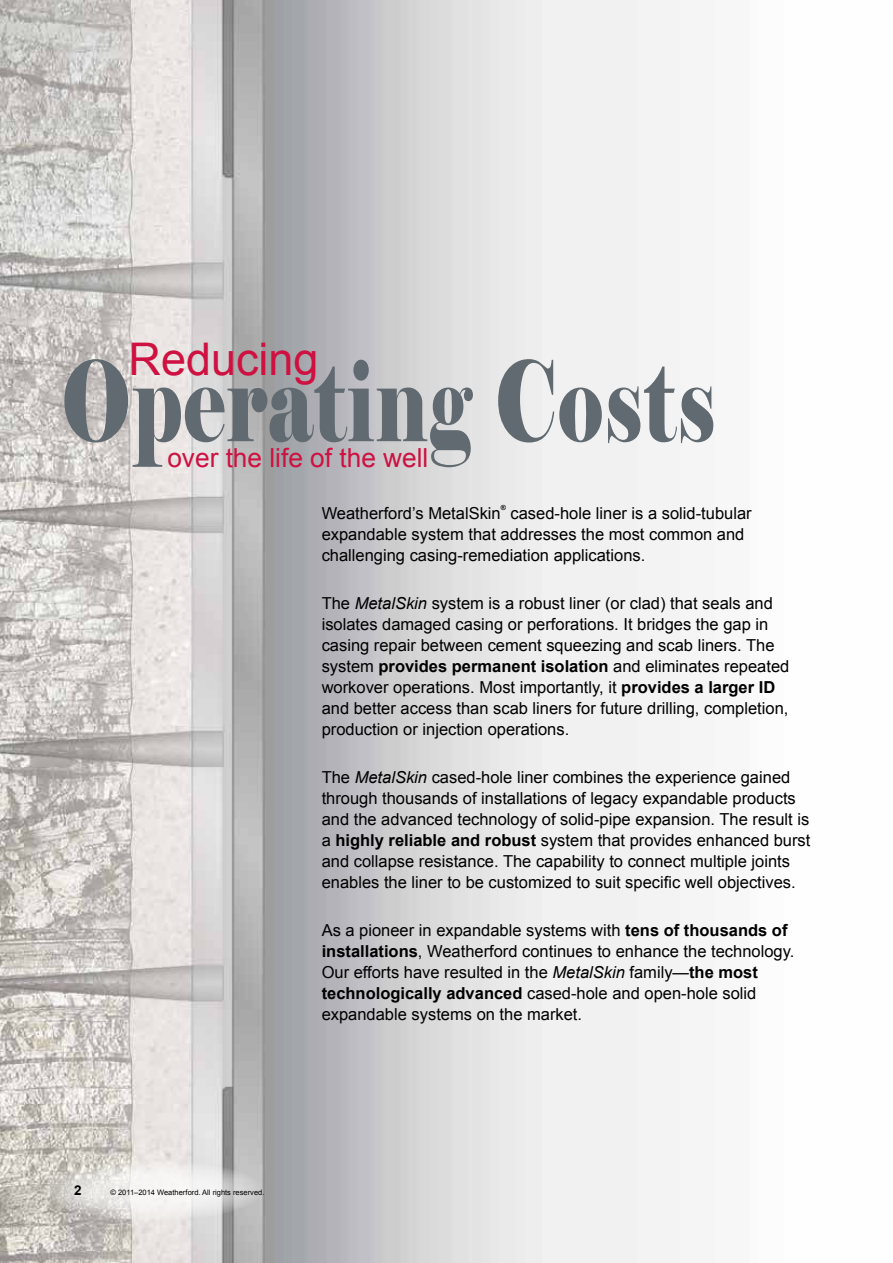
<style>
.page{position:relative;width:893px;height:1263px;background:#fff}
.page>*{position:absolute;margin:0;border:0;box-sizing:border-box;transform-origin:0 0}
.t1{font:110.85px "Elephant";letter-spacing:.02em;color:#606a70;scale:.71 1}
.t2{font:45px "Arial";color:#ce1141}
.t3{font:26.25px "Arial";color:#ce1141}
.t4{font:16.5px/21px "Arial";color:#000}
.t5{font:700 13.5px "Arial";color:#000}
.t6{font:7.5px "Arial";color:#000}
.t7{font:700 7.05px "Arial";color:#000}
.s1{font-style:italic}
.s2{font-weight:700}
</style>
<div class="page">
<img style="left:0;top:0;width:681px;height:1263px">
<svg style="left:39px;top:1160px;width:225px;height:61px"></svg>
<h2 class="t2" style="left:129px;top:329px;width:192px">Reducing</h2>
<h1 class="t1" style="left:61px;top:332px;width:924px">Operating Costs</h1>
<h3 class="t3" style="left:167px;top:440px;width:263px">over the life of the well</h3>
<p class="t4" style="left:322px;top:503px;width:181px">Weatherford’s MetalSkin</p>
<p class="t7" style="left:501px;top:503px;width:7px">®</p>
<p class="t4" style="left:322px;top:503px;width:432px;text-indent:189px">cased-hole liner is a solid-tubular expandable system that addresses the most common and challenging casing-remediation applications.</p>
<p class="t4" style="left:322px;top:593px;width:469px">The <span class="s1">MetalSkin</span> system is a robust liner (or clad) that seals and isolates damaged casing or perforations. It bridges the gap in casing repair between cement squeezing and scab liners. The system <span class="s2">provides permanent isolation</span> and eliminates repeated workover operations. Most importantly, it <span class="s2">provides a larger ID </span>and better access than scab liners for future drilling, completion, production or injection operations.</p>
<p class="t4" style="left:322px;top:767px;width:490px">The <span class="s1">MetalSkin</span> cased-hole liner combines the experience gained through thousands of installations of legacy expandable products and the advanced technology of solid-pipe expansion. The result is a <span class="s2">highly reliable and robust</span> system that provides enhanced burst and collapse resistance. The capability to connect multiple joints enables the liner to be customized to suit specific well objectives.</p>
<p class="t4" style="left:322px;top:920px;width:474px">As a pioneer in expandable systems with <span class="s2">tens of thousands of installations</span>, Weatherford continues to enhance the technology.<br>Our efforts have resulted in the <span class="s1">MetalSkin</span> family—<span class="s2">the most technologically advanced</span> cased-hole and open-hole solid expandable systems on the market.</p>
<p class="t5" style="left:74px;top:1181px;width:9px">2</p>
<p class="t6" style="left:111px;top:1188px;width:155px">© 2011–2014 Weatherford. All rights reserved.</p>
</div>
